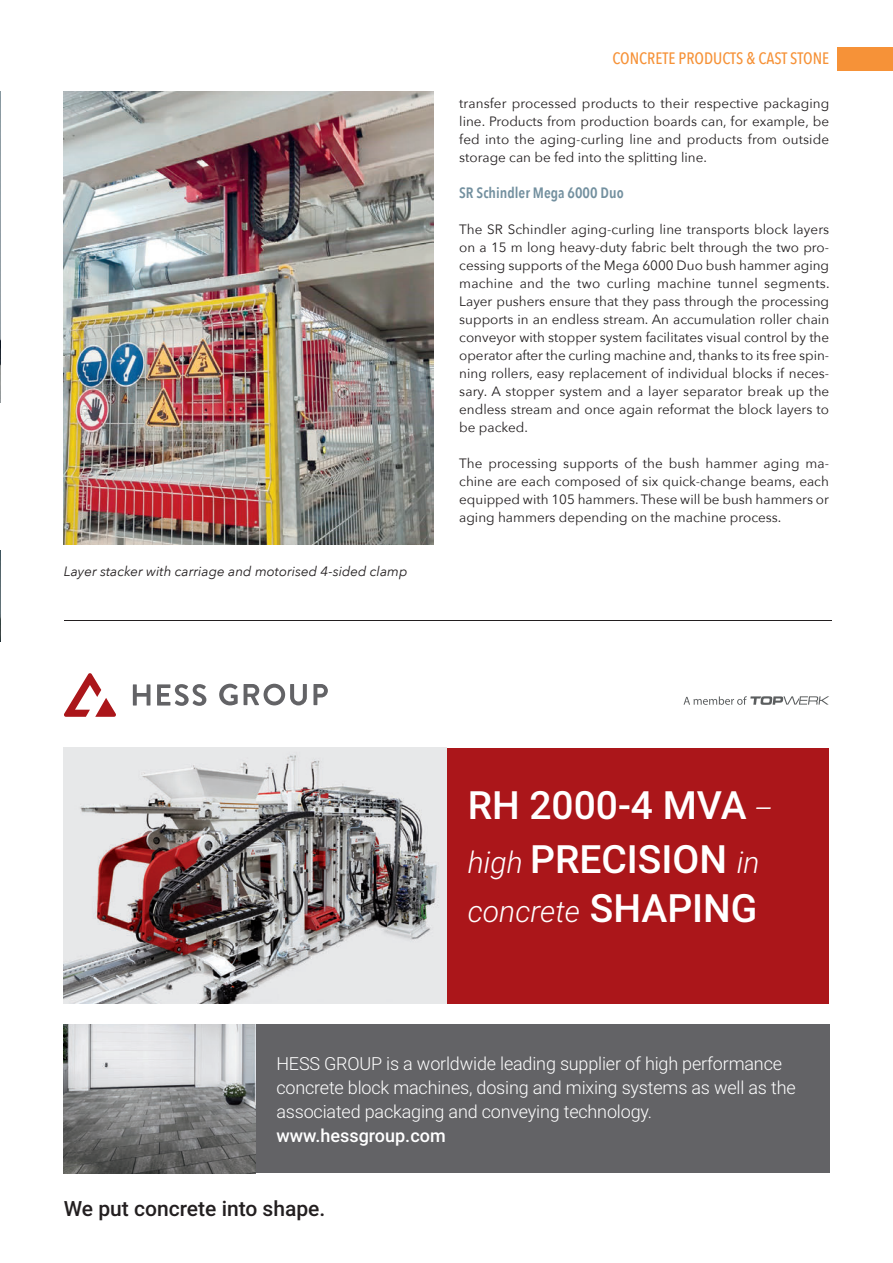
<style>
.page{position:relative;width:893px;height:1263px;background:#fff}
.page>*{position:absolute;margin:0;border:0;box-sizing:border-box;transform-origin:0 0}
.t1{font:500 39px/53.6px "Roboto";color:#fff}
.t2{font:italic 300 30px "Roboto";color:#fff}
.t3{font:500 21px "Roboto";color:#231f20}
.t4{font:300 18px/24px "Roboto";letter-spacing:-.01em;color:#fff}
.t5{font:500 18px "Roboto";color:#fff}
.t6{font:500 16.5px "Avenir Next Condensed";color:#f69238}
.t7{font:600 15px "Avenir Next Condensed";color:#73909f}
.t8{font:13.5px/18px "Avenir Next";color:#231f20;text-align:justify}
.t9{font:italic 13.5px "Avenir Next";color:#231f20}
.t10{font:12px "Avenir Next Condensed";letter-spacing:.01em;color:#231f20}
.s1{font-weight:300;font-style:italic;font-size:30px}
.s2{font-weight:500;font-style:normal;font-size:39px}
</style>
<div class="page">
<div style="left:838px;top:47px;width:55px;height:23px;background:#f69238"></div>
<hr style="left:64px;top:620px;width:767px;height:1px;background:#231f20">
<img style="left:0;top:91px;width:1px;height:312px">
<img style="left:0;top:551px;width:1px;height:91px">
<img style="left:64px;top:91px;width:370px;height:453px">
<svg style="left:219px;top:684px;width:19px;height:21px"></svg>
<svg style="left:244px;top:684px;width:63px;height:21px"></svg>
<svg style="left:314px;top:684px;width:14px;height:21px"></svg>
<svg style="left:133px;top:684px;width:17px;height:21px"></svg>
<svg style="left:157px;top:684px;width:49px;height:22px"></svg>
<svg style="left:64px;top:673px;width:52px;height:44px"></svg>
<svg style="left:684px;top:696px;width:145px;height:9px"></svg>
<div style="left:446px;top:748px;width:383px;height:255px;background:#ab161a"></div>
<div style="left:255px;top:1024px;width:574px;height:149px;background:#636366"></div>
<img style="left:64px;top:748px;width:382px;height:255px">
<img style="left:64px;top:1024px;width:191px;height:149px">
<p class="t6" style="left:612px;top:49px;width:218px">CONCRETE PRODUCTS &amp; CAST STONE</p>
<p class="t9" style="left:64px;top:560px;width:345px">Layer stacker with carriage and motorised 4-sided clamp</p>
<p class="t8" style="left:459px;top:94px;width:372px">transfer processed products to their respective packaging line. Products from production boards can, for example, be fed into the aging-curling line and products from outside storage can be fed into the splitting line.</p>
<p class="t7" style="left:459px;top:180px;width:166px">SR Schindler Mega 6000 Duo</p>
<p class="t8" style="left:459px;top:220px;width:372px">The SR Schindler aging-curling line transports block layers on a 15 m long heavy-duty fabric belt through the two pro&shy;cessing supports of the Mega 6000 Duo bush hammer aging machine and the two curling machine tunnel segments.<br>Layer pushers ensure that they pass through the processing supports in an endless stream. An accumulation roller chain conveyor with stopper system facilitates visual control by the operator after the curling machine and, thanks to its free spin&shy;ning rollers, easy replacement of individual blocks if neces&shy;sary. A stopper system and a layer separator break up the endless stream and once again reformat the block layers to be packed.</p>
<p class="t8" style="left:459px;top:454px;width:371px">The processing supports of the bush hammer aging ma&shy;chine are each composed of six quick-change beams, each equipped with 105 hammers. These will be bush hammers or aging hammers depending on the machine process.</p>
<h1 class="t1" style="left:468px;top:777px;width:307px">RH 2000-4 MVA <span class="s1">– high</span> PRECISION <span class="s1">in</span></h1>
<h2 class="t2" style="left:468px;top:890px;width:291px">concrete <span class="s2">SHAPING</span></h2>
<h3 class="t4" style="left:276px;top:1051px;width:521px">HESS GROUP is a worldwide leading supplier of high performance concrete block machines, dosing and mixing systems as well as the associated packaging and conveying technology.</h3>
<h3 class="t5" style="left:276px;top:1123px;width:171px">www.hessgroup.com</h3>
<h3 class="t3" style="left:64px;top:1193px;width:263px">We put concrete into shape.</h3>
<p class="t10" style="left:64px;top:1207px;width:107px">www.cpi-worldwide.com</p>
</div>
